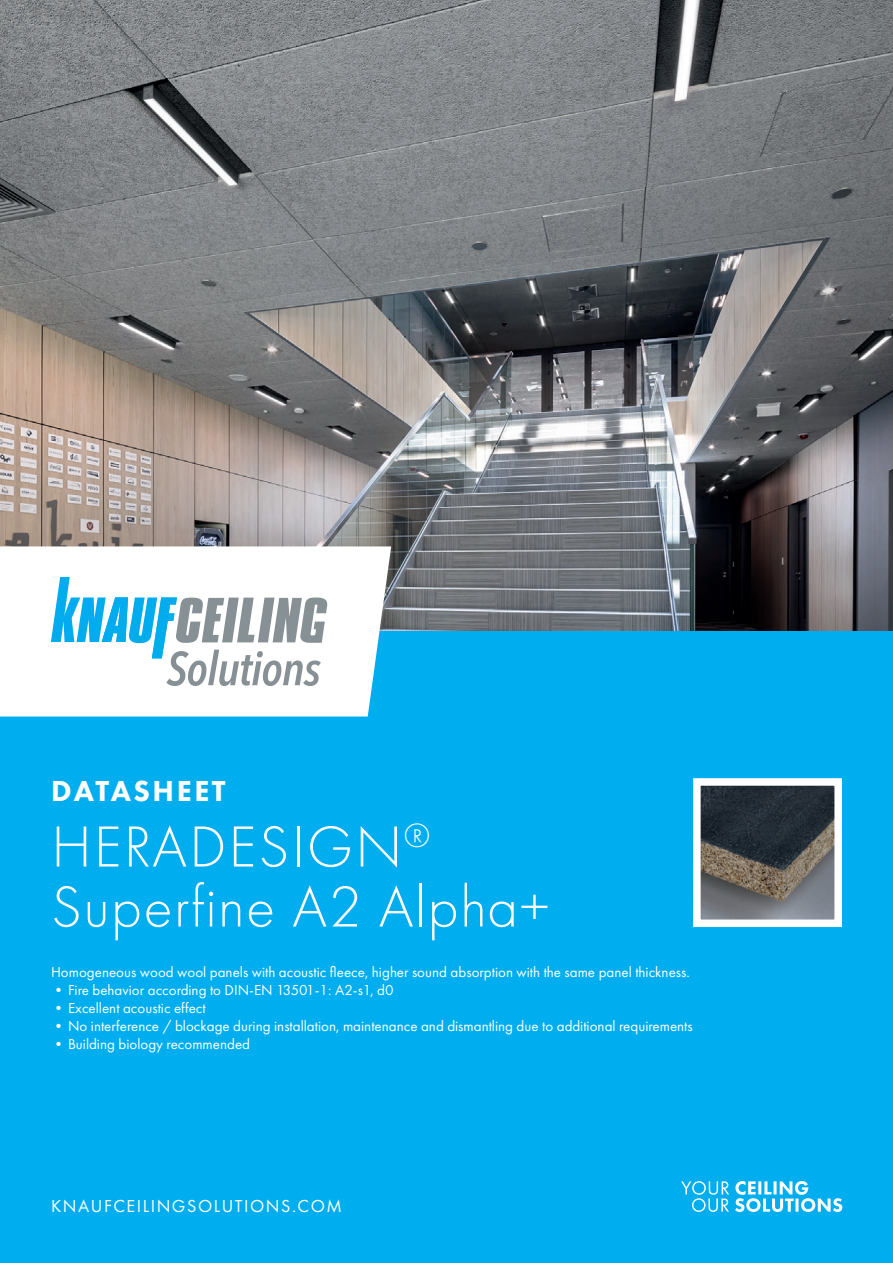
<style>
.page{position:relative;width:893px;height:1263px;background:#fff}
.page>*{position:absolute;margin:0;border:0;box-sizing:border-box;transform-origin:0 0}
.t1{font:300 60px/60px "Futura PT";letter-spacing:.025em;color:#fff}
.t2{font:800 30px "Futura PT";letter-spacing:.085em;color:#fff}
.t3{font:18px "Futura PT";letter-spacing:.085em;color:#fff}
.t4{font:15px "Futura PT";color:#fff}
</style>
<div class="page">
<img style="left:0;top:0;width:893px;height:631px">
<div style="left:0;top:631px;width:893px;height:632px;background:#00aeef"></div>
<svg style="left:681px;top:1181px;width:161px;height:31px"></svg>
<svg style="left:0;top:546px;width:391px;height:170px"></svg>
<svg style="left:51px;top:577px;width:276px;height:109px"></svg>
<img style="left:702px;top:787px;width:131px;height:131px">
<div style="left:693px;top:778px;width:149px;height:149px;border:8px solid #fff"></div>
<h2 class="t2" style="left:51px;top:772px;width:176px">DATASHEET</h2>
<h1 class="t1" style="left:51px;top:817px;width:500px">HERADESIGN<sup>®<br></sup>Superfine A2 Alpha+</h1>
<p class="t4" style="left:51px;top:963px;width:640px">Homogeneous wood wool panels with acoustic fleece, higher sound absorption with the same panel thickness.</p>
<p class="t4" style="left:51px;top:981px;width:344px">•Fire behavior according to DIN-EN 13501-1: A2-s1, d0</p>
<p class="t4" style="left:51px;top:999px;width:156px">•Excellent acoustic effect</p>
<p class="t4" style="left:51px;top:1017px;width:643px">•No interference / blockage during installation, maintenance and dismantling due to additional requirements</p>
<p class="t4" style="left:51px;top:1035px;width:201px">•Building biology recommended</p>
<p class="t3" style="left:51px;top:1195px;width:292px">KNAUFCEILINGSOLUTIONS.COM</p>
</div>
